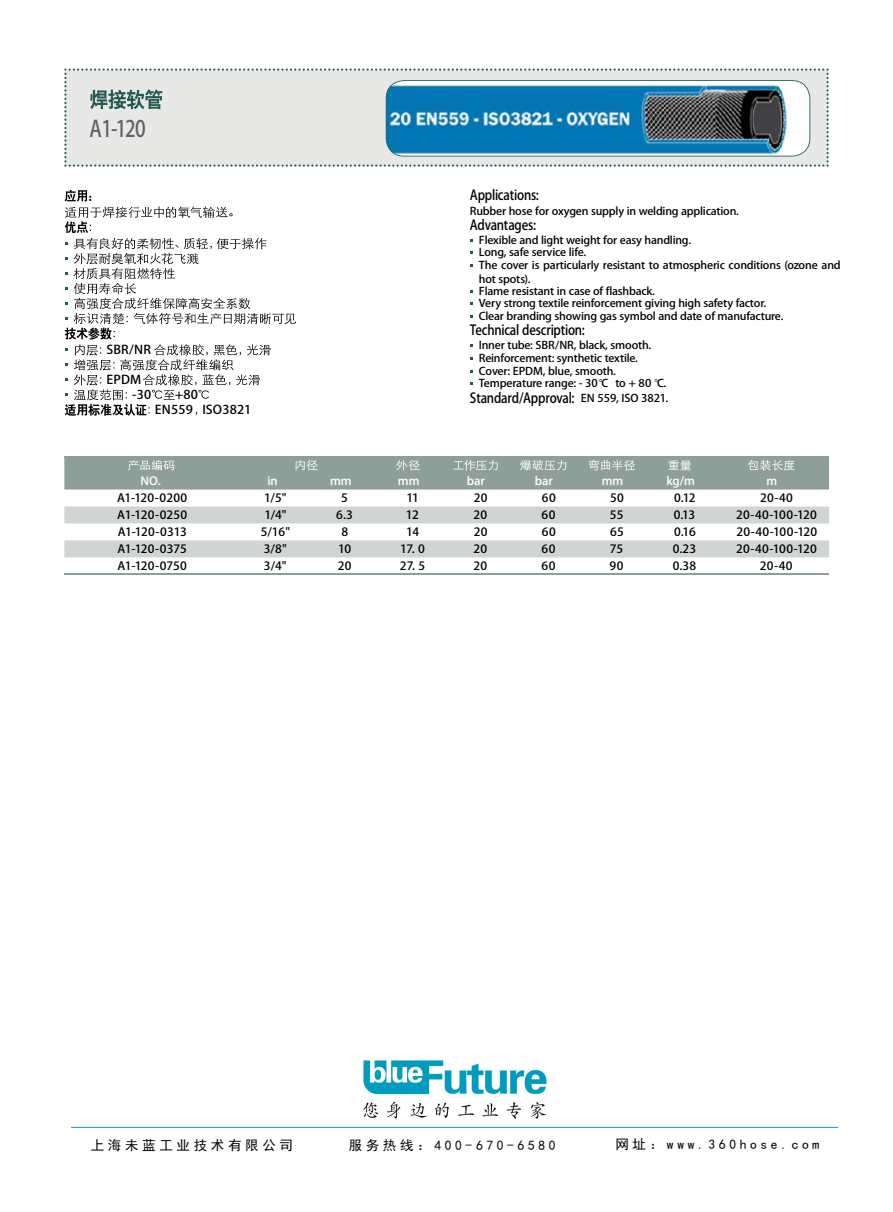
<style>
.page{position:relative;width:893px;height:1212px;background:#fff}
.page>*{position:absolute;margin:0;border:0;box-sizing:border-box;transform-origin:0 0}
.t1{font:700 22.65px "Helvetica";color:#636363;scale:.83 1}
.t2{font:700 13.8px "Helvetica";letter-spacing:-.015em;color:#000;scale:.88 1}
.t3{font:13.5px "Sim Hei";letter-spacing:.27em;color:#040000}
.t4{font:300 12.15px/15px "Helv";letter-spacing:.015em;color:#000;scale:1.05 1}
.t5{font:300 11.4px "Helv";letter-spacing:.025em;color:#000;scale:1.05 1}
.t6{font:300 11.4px "Helv";letter-spacing:.005em;color:#fff;scale:1.05 1}
.t7{font:300 11.4px "Helv";letter-spacing:-.005em;color:#000;scale:1.05 1}
.t8{font:300 11.4px "Helv";letter-spacing:-.025em;color:#000;scale:1.05 1}
.t9{font:300 10.65px/12.8px "Helv";letter-spacing:-.02em;color:#000;scale:1.05 1}
.s1{font-family:"ST Xihei";font-weight:400}
.s2{font-family:"Helv";font-weight:300;font-size:10.65px}
</style>
<div class="page">
<svg style="left:65px;top:190px;width:231px;height:226px"></svg>
<svg style="left:64px;top:507px;width:765px;height:50px"></svg>
<hr style="left:64px;top:574px;width:765px;height:1px;background:#8e9e99">
<svg style="left:64px;top:457px;width:765px;height:33px;background:#94a39e"></svg>
<svg style="left:64px;top:69px;width:764px;height:98px;background:#9cbbc9"></svg>
<img style="left:347px;top:1060px;width:215px;height:67px">
<hr style="left:71px;top:1127px;width:767px;height:1px;background:#188ecb">
<h1 class="t1" style="left:90px;top:115px;width:69px">A1-120</h1>
<p class="t4" style="left:106px;top:342px;width:44px">SBR/NR</p>
<p class="t4" style="left:132px;top:372px;width:20px;text-indent:-25px">EPDM -30</p>
<p class="t4" style="left:155px;top:387px;width:93px;text-indent:20px">+80<br>EN559 ISO3821</p>
<p class="t2" style="left:470px;top:187px;width:80px">Applications:</p>
<p class="t9" style="left:470px;top:205px;width:258px">Rubber hose for oxygen supply in welding application.</p>
<p class="t2" style="left:470px;top:216px;width:77px">Advantages:</p>
<p class="t9" style="left:479px;top:234px;width:346px">Flexible and light weight for easy handling.<br>Long, safe service life.<br>The cover is particularly resistant to atmospheric conditions (ozone and hot spots).</p>
<p class="t9" style="left:479px;top:284px;width:292px">Flame resistant in case of flashback.<br>Very strong textile reinforcement giving high safety factor.<br>Clear branding showing gas symbol and date of manufacture.</p>
<p class="t2" style="left:470px;top:322px;width:132px">Technical description:</p>
<p class="t9" style="left:479px;top:339px;width:180px">Inner tube: SBR/NR, black, smooth.<br>Reinforcement: synthetic textile.<br>Cover: EPDM, blue, smooth.<br>Temperature range: - 30<span class="s1">°</span>C to + 80 <span class="s1">°</span>C.</p>
<p class="t2" style="left:470px;top:389px;width:227px">Standard/Approval: <span class="s2">EN 559, ISO 3821.</span></p>
<p class="t6" style="left:141px;top:474px;width:21px">NO.</p>
<p class="t6" style="left:267px;top:474px;width:11px">in</p>
<p class="t6" style="left:330px;top:474px;width:22px">mm</p>
<p class="t6" style="left:398px;top:474px;width:22px">mm</p>
<p class="t6" style="left:467px;top:474px;width:19px">bar</p>
<p class="t6" style="left:535px;top:474px;width:19px">bar</p>
<p class="t6" style="left:601px;top:474px;width:22px">mm</p>
<p class="t6" style="left:666px;top:474px;width:29px">kg/m</p>
<p class="t6" style="left:766px;top:474px;width:12px">m</p>
<p class="t5" style="left:117px;top:491px;width:68px">A1-120-0200</p>
<p class="t5" style="left:264px;top:491px;width:23px">1/5"</p>
<p class="t5" style="left:341px;top:491px;width:8px">5</p>
<p class="t5" style="left:406px;top:491px;width:13px">11</p>
<p class="t5" style="left:474px;top:491px;width:15px">20</p>
<p class="t5" style="left:542px;top:491px;width:15px">60</p>
<p class="t5" style="left:610px;top:491px;width:15px">50</p>
<p class="t5" style="left:674px;top:491px;width:22px">0.12</p>
<p class="t5" style="left:760px;top:491px;width:33px">20-40</p>
<p class="t5" style="left:117px;top:508px;width:68px">A1-120-0250</p>
<p class="t5" style="left:264px;top:508px;width:23px">1/4"</p>
<p class="t5" style="left:336px;top:508px;width:17px">6.3</p>
<p class="t5" style="left:406px;top:508px;width:14px">12</p>
<p class="t5" style="left:473px;top:508px;width:15px">20</p>
<p class="t5" style="left:541px;top:508px;width:15px">60</p>
<p class="t5" style="left:609px;top:508px;width:15px">55</p>
<p class="t5" style="left:673px;top:508px;width:22px">0.13</p>
<p class="t5" style="left:736px;top:508px;width:78px">20-40-100-120</p>
<p class="t8" style="left:118px;top:525px;width:67px">A1-120-0313</p>
<p class="t5" style="left:261px;top:525px;width:29px">5/16"</p>
<p class="t5" style="left:341px;top:525px;width:8px">8</p>
<p class="t5" style="left:406px;top:525px;width:14px">14</p>
<p class="t5" style="left:474px;top:525px;width:15px">20</p>
<p class="t5" style="left:542px;top:525px;width:15px">60</p>
<p class="t5" style="left:610px;top:525px;width:15px">65</p>
<p class="t5" style="left:674px;top:525px;width:22px">0.16</p>
<p class="t5" style="left:736px;top:525px;width:78px">20-40-100-120</p>
<p class="t7" style="left:117px;top:542px;width:68px">A1-120-0375</p>
<p class="t5" style="left:264px;top:542px;width:24px">3/8"</p>
<p class="t5" style="left:338px;top:542px;width:14px">10</p>
<p class="t5" style="left:400px;top:542px;width:25px">17. 0</p>
<p class="t5" style="left:473px;top:542px;width:15px">20</p>
<p class="t5" style="left:541px;top:542px;width:15px">60</p>
<p class="t5" style="left:610px;top:542px;width:14px">75</p>
<p class="t5" style="left:672px;top:542px;width:24px">0.23</p>
<p class="t5" style="left:736px;top:542px;width:78px">20-40-100-120</p>
<p class="t7" style="left:117px;top:559px;width:68px">A1-120-0750</p>
<p class="t5" style="left:264px;top:559px;width:23px">3/4"</p>
<p class="t5" style="left:338px;top:559px;width:15px">20</p>
<p class="t5" style="left:400px;top:559px;width:25px">27. 5</p>
<p class="t5" style="left:473px;top:559px;width:15px">20</p>
<p class="t5" style="left:541px;top:559px;width:15px">60</p>
<p class="t5" style="left:609px;top:559px;width:15px">90</p>
<p class="t5" style="left:672px;top:559px;width:24px">0.38</p>
<p class="t5" style="left:760px;top:559px;width:33px">20-40</p>
<p class="t3" style="left:91px;top:1138px;width:204px">上海未蓝工业技术有限公司</p>
<p class="t3" style="left:348px;top:1138px;width:208px">服务热线：400-670-6580</p>
<p class="t3" style="left:615px;top:1137px;width:205px">网址：www.360hose.com</p>
</div>
